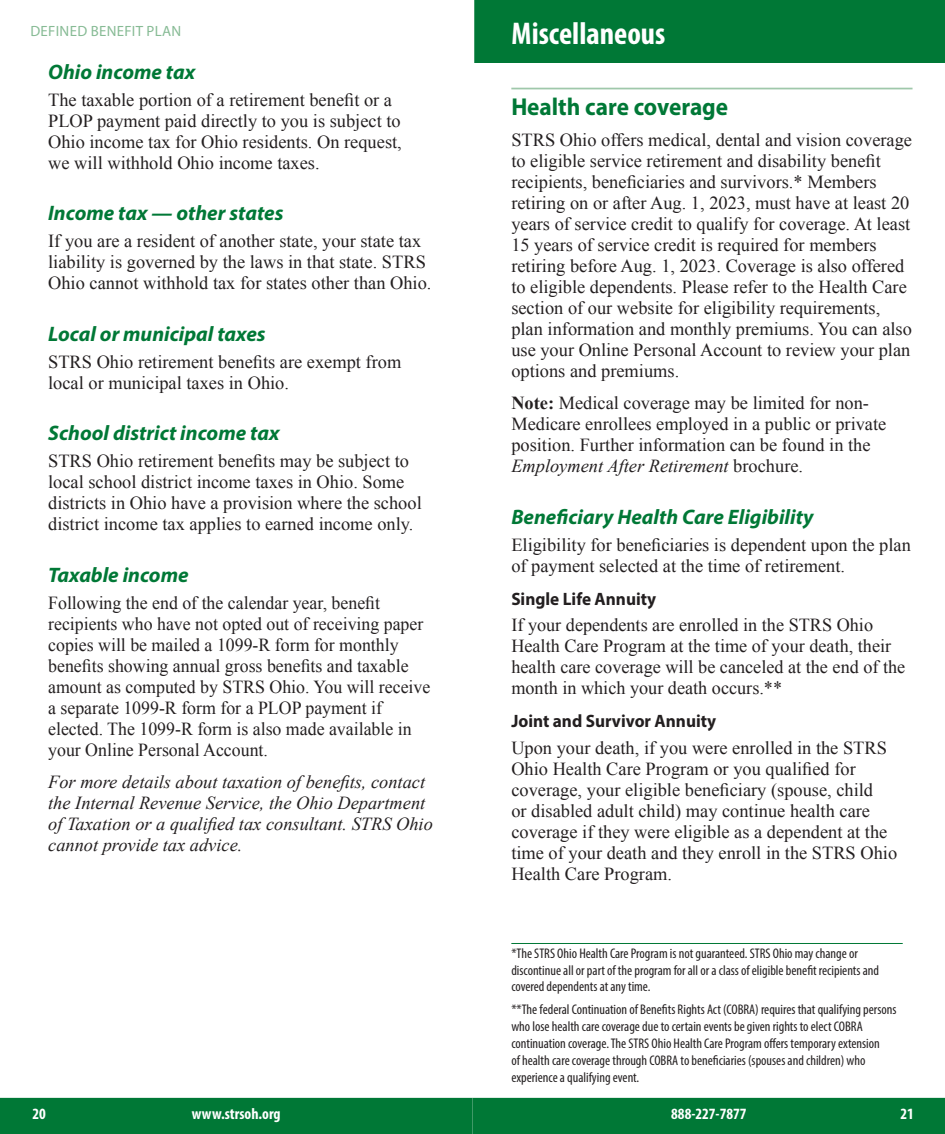
<style>
.page{position:relative;width:945px;height:1134px;background:#fff}
.page>*{position:absolute;margin:0;border:0;box-sizing:border-box;transform-origin:0 0}
.MAIN_HEAD{font:700 condensed 31.5px "Myriad Pro";color:#fff}
.LEVEL_1_HEAD{font:700 24.5px "Myriad Pro";color:#007836;scale:.95 1}
.LEVEL_2_HEAD{font:italic 700 21px "Myriad Pro";color:#007836}
.BODY{font:18.38px/21px "Times New Roman";color:#231f20}
.BODY-2{font:italic 18.38px/21px "Times New Roman";color:#231f20}
.LEVEL_3_HEAD{font:700 17.85px "Myriad Pro";color:#231f20;scale:.96 1}
.t1{font:700 condensed 15.75px "Myriad Pro";color:#fff}
.t2{font:14.88px "Myriad Pro";letter-spacing:.02em;color:#87bb95}
.SMALL_FOOTNOTE{font:condensed 14px/16.8px "Myriad Pro";color:#231f20}
.s1{font-weight:700}
.s2{font-style:italic}
</style>
<div class="page">
<div style="left:0;top:1098px;width:945px;height:36px;background:#007836"></div>
<div style="left:474px;top:0;width:471px;height:63px;background:#007836"></div>
<hr style="left:511px;top:88px;width:402px;height:1px;background:#9fc8aa">
<hr style="left:511px;top:943px;width:392px;height:1px;background:#007836">
<p class="t2" style="left:30px;top:21px;width:152px">DEFINED BENEFIT PLAN</p>
<p class="LEVEL_2_HEAD" style="left:48px;top:58px;width:149px">Ohio income tax</p>
<p class="BODY" style="left:48px;top:89px;width:355px">The taxable portion of a retirement benefit or a PLOP payment paid directly to you is subject to Ohio income tax for Ohio residents. On request, we will withhold Ohio income taxes.</p>
<p class="LEVEL_2_HEAD" style="left:48px;top:200px;width:237px">Income tax — other states</p>
<p class="BODY" style="left:48px;top:230px;width:385px">If you are a resident of another state, your state tax liability is governed by the laws in that state. STRS<br>Ohio cannot withhold tax for states other than Ohio.</p>
<p class="LEVEL_2_HEAD" style="left:48px;top:320px;width:219px">Local or municipal taxes</p>
<p class="BODY" style="left:48px;top:351px;width:355px">STRS Ohio retirement benefits are exempt from local or municipal taxes in Ohio.</p>
<p class="LEVEL_2_HEAD" style="left:48px;top:420px;width:233px">School district income tax</p>
<p class="BODY" style="left:48px;top:450px;width:375px">STRS Ohio retirement benefits may be subject to local school district income taxes in Ohio. Some districts in Ohio have a provision where the school district income tax applies to earned income only.</p>
<p class="LEVEL_2_HEAD" style="left:48px;top:561px;width:142px">Taxable income</p>
<p class="BODY" style="left:48px;top:592px;width:384px">Following the end of the calendar year, benefit recipients who have not opted out of receiving paper copies will be mailed a 1099-R form for monthly benefits showing annual gross benefits and taxable amount as computed by STRS Ohio. You will receive a separate 1099-R form for a PLOP payment if elected. The 1099-R form is also made available in your Online Personal Account.</p>
<p class="BODY-2" style="left:48px;top:771px;width:386px">For more details about taxation of benefits, contact the Internal Revenue Service, the Ohio Department of Taxation or a qualified tax consultant. STRS Ohio cannot provide tax advice.</p>
<p class="MAIN_HEAD" style="left:512px;top:13px;width:155px">Miscellaneous</p>
<p class="LEVEL_1_HEAD" style="left:511px;top:90px;width:230px">Health care coverage</p>
<p class="BODY" style="left:511px;top:129px;width:402px">STRS Ohio offers medical, dental and vision coverage to eligible service retirement and disability benefit recipients, beneficiaries and survivors.* Members retiring on or after Aug. 1, 2023, must have at least 20 years of service credit to qualify for coverage. At least 15 years of service credit is required for members retiring before Aug. 1, 2023. Coverage is also offered to eligible dependents. Please refer to the Health Care section of our website for eligibility requirements, plan information and monthly premiums. You can also use your Online Personal Account to review your plan options and premiums.</p>
<p class="BODY" style="left:511px;top:392px;width:377px"><span class="s1">Note:</span> Medical coverage may be limited for non-Medicare enrollees employed in a public or private position. Further information can be found in the <span class="s2">Employment After Retirement</span> brochure.</p>
<p class="LEVEL_2_HEAD" style="left:511px;top:503px;width:304px">Beneficiary Health Care Eligibility</p>
<p class="BODY" style="left:511px;top:534px;width:401px">Eligibility for beneficiaries is dependent upon the plan of payment selected at the time of retirement.</p>
<p class="LEVEL_3_HEAD" style="left:511px;top:587px;width:152px">Single Life Annuity</p>
<p class="BODY" style="left:511px;top:614px;width:396px">If your dependents are enrolled in the STRS Ohio Health Care Program at the time of your death, their health care coverage will be canceled at the end of the month in which your death occurs.**</p>
<p class="LEVEL_3_HEAD" style="left:511px;top:710px;width:215px">Joint and Survivor Annuity</p>
<p class="BODY" style="left:511px;top:737px;width:387px">Upon your death, if you were enrolled in the STRS Ohio Health Care Program or you qualified for coverage, your eligible beneficiary (spouse, child<br>or disabled adult child) may continue health care coverage if they were eligible as a dependent at the time of your death and they enroll in the STRS Ohio Health Care Program.</p>
<p class="SMALL_FOOTNOTE" style="left:511px;top:945px;width:369px">*The STRS Ohio Health Care Program is not guaranteed. STRS Ohio may change or discontinue all or part of the program for all or a class of eligible benefit recipients and covered dependents at any time.</p>
<p class="SMALL_FOOTNOTE" style="left:511px;top:1001px;width:387px">**The federal Continuation of Benefits Rights Act (COBRA) requires that qualifying persons who lose health care coverage due to certain events be given rights to elect COBRA continuation coverage. The STRS Ohio Health Care Program offers temporary extension<br>of health care coverage through COBRA to beneficiaries (spouses and children) who experience a qualifying event.</p>
<p class="t1" style="left:32px;top:1104px;width:15px">20</p>
<p class="t1" style="left:192px;top:1104px;width:90px">www.strsoh.org</p>
<p class="t1" style="left:671px;top:1104px;width:77px">888-227-7877</p>
<p class="t1" style="left:901px;top:1104px;width:15px">21</p>
</div>
